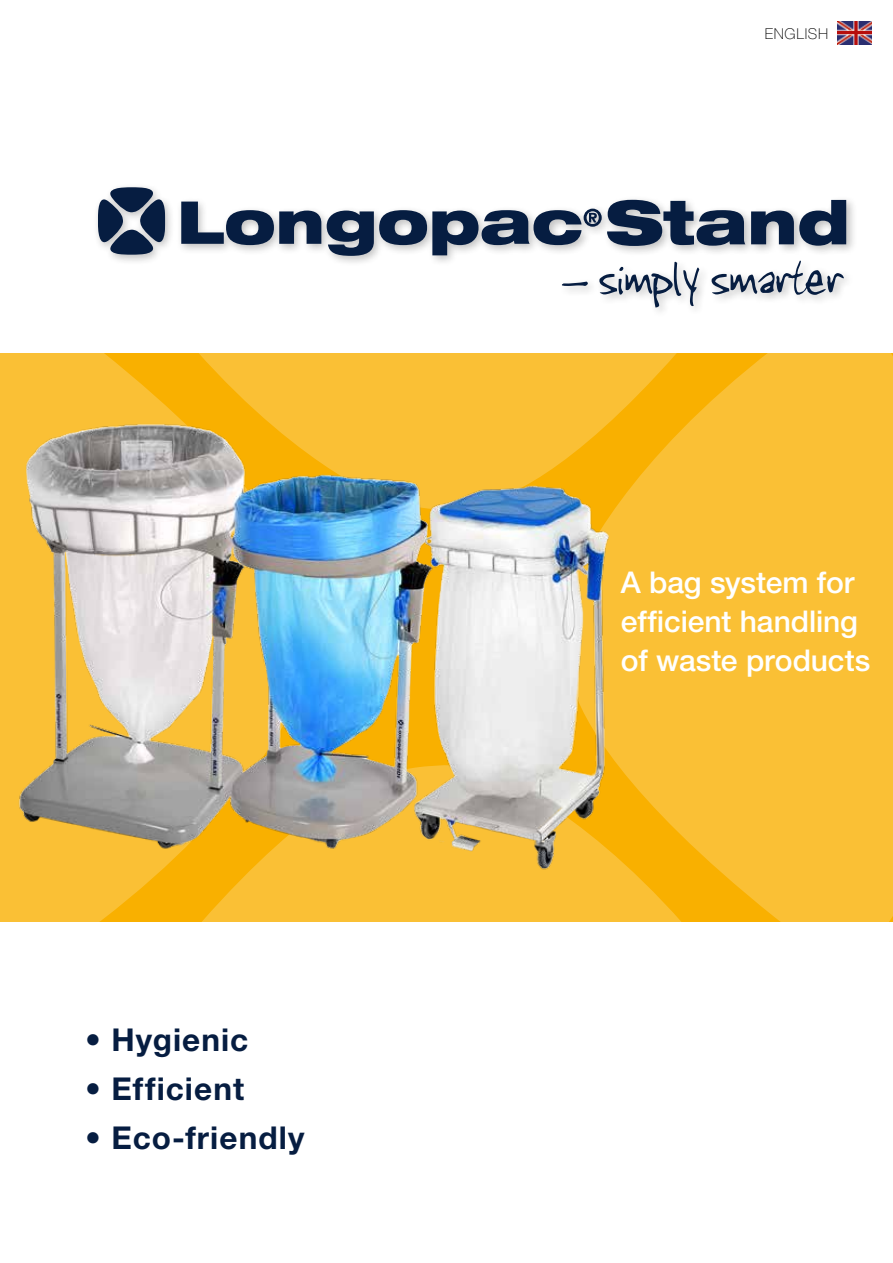
<style>
.page{position:relative;width:893px;height:1263px;background:#fff}
.page>*{position:absolute;margin:0;border:0;box-sizing:border-box;transform-origin:0 0}
.t1{font:700 31.5px "Helvetica Neue LT Std";letter-spacing:.035em;color:#061d41}
.t2{font:500 30px/39px "Helvetica Neue LT Std";letter-spacing:-.005em;color:#fff}
.t3{font:100 15px "Helvetica Neue LT Std";letter-spacing:.045em;color:#000}
</style>
<div class="page">
<div style="left:0;top:353px;width:40px;height:569px;background:#fac035"></div>
<div style="left:625px;top:353px;width:268px;height:569px;background:#fac035"></div>
<svg style="left:34px;top:765px;width:805px;height:157px;fill:#fac035"></svg>
<svg style="left:40px;top:353px;width:805px;height:156px;fill:#fac035"></svg>
<img style="left:0;top:419px;width:625px;height:459px">
<svg style="left:98px;top:187px;width:67px;height:68px"></svg>
<svg style="left:181px;top:202px;width:140px;height:43px"></svg>
<svg style="left:327px;top:200px;width:519px;height:107px"></svg>
<img style="left:837px;top:21px;width:35px;height:24px">
<p class="t1" style="left:85px;top:1020px;width:165px">• Hygienic</p>
<p class="t1" style="left:85px;top:1069px;width:161px">• Efficient</p>
<p class="t1" style="left:85px;top:1118px;width:221px">• Eco-friendly</p>
<p class="t3" style="left:765px;top:25px;width:65px">ENGLISH</p>
<p class="t2" style="left:621px;top:563px;width:251px">A bag system for efficient handling of waste products</p>
</div>
